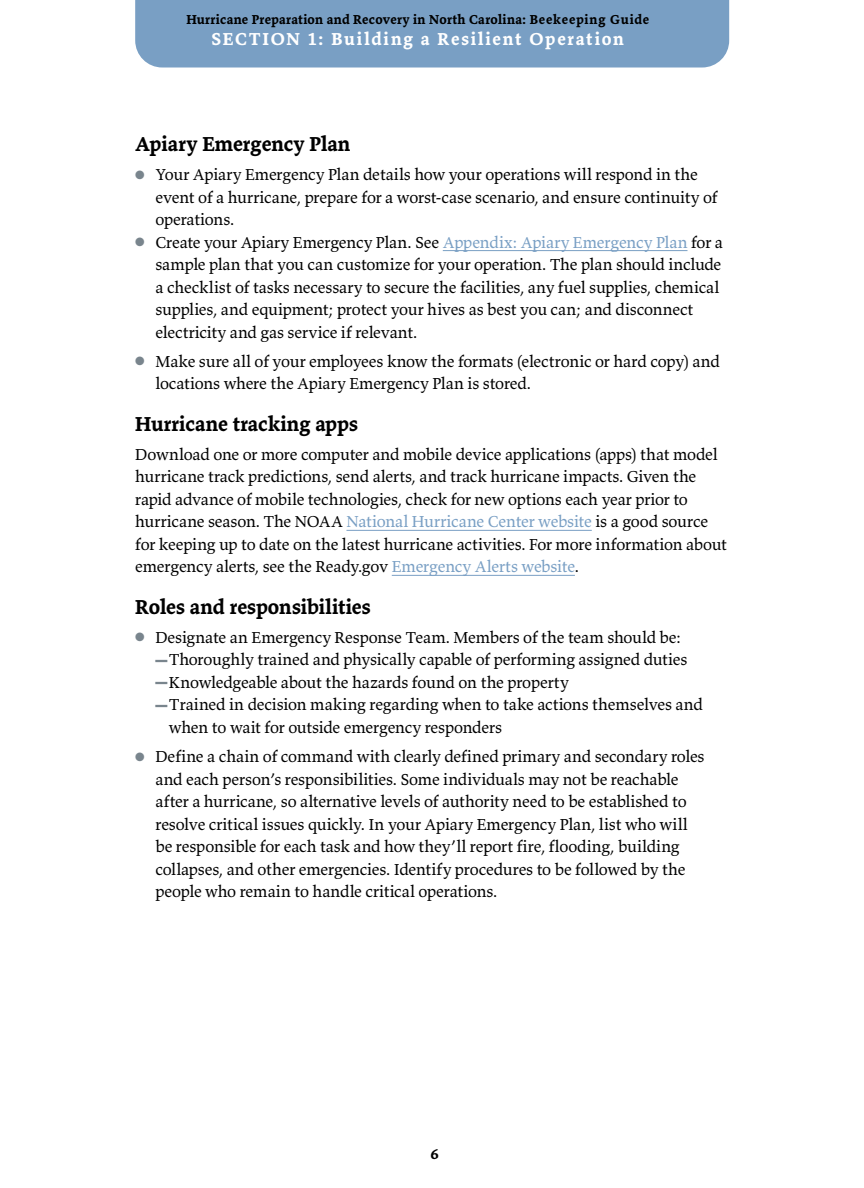
<style>
.page{position:relative;width:864px;height:1188px;background:#fff}
.page>*{position:absolute;margin:0;border:0;box-sizing:border-box;transform-origin:0 0}
.t1{font:700 21px "Valkyrie T3";color:#000}
.t2{font:700 18px "Valkyrie T3";letter-spacing:.095em;color:#fff}
.t3{font:16.5px/22.5px "Valkyrie T3";letter-spacing:-.01em;color:#000}
.t4{font:700 15px "Valkyrie T3";color:#000}
.t5{font:700 13.5px "Valkyrie T3";letter-spacing:.025em;color:#000}
.s1{color:#79858d}
.s2{color:#799fc4}
.s3{font-family:"Times New Roman";font-size:12px;color:#79858d}
</style>
<div class="page">
<div style="left:135px;top:0;width:594px;height:68px;background:#799fc4"></div>
<hr style="left:443px;top:250px;width:245px;height:1px;background:#799fc4">
<hr style="left:346px;top:530px;width:246px;height:1px;background:#799fc4">
<hr style="left:392px;top:575px;width:183px;height:1px;background:#799fc4">
<p class="t5" style="left:186px;top:11px;width:464px">Hurricane Preparation and Recovery in North Carolina: Beekeeping Guide</p>
<p class="t2" style="left:211px;top:28px;width:414px">SECTION 1: Building a Resilient Operation</p>
<p class="t1" style="left:135px;top:131px;width:217px">Apiary Emergency Plan</p>
<p class="t3" style="left:155px;top:163px;width:564px;text-indent:-20px"><span class="s1">●</span> Your Apiary Emergency Plan details how your operations will respond in the event of a hurricane, prepare for a worst-case scenario, and ensure continuity of operations.</p>
<p class="t3" style="left:155px;top:230px;width:569px;text-indent:-20px"><span class="s1">●</span> Create your Apiary Emergency Plan. See <span class="s2">Appendix: Apiary Emergency Plan</span> for a sample plan that you can customize for your operation. The plan should include a checklist of tasks necessary to secure the facilities, any fuel supplies, chemical supplies, and equipment; protect your hives as best you can; and disconnect electricity and gas service if relevant.</p>
<p class="t3" style="left:155px;top:350px;width:566px;text-indent:-20px"><span class="s1">●</span> Make sure all of your employees know the formats (electronic or hard copy) and locations where the Apiary Emergency Plan is stored.</p>
<p class="t1" style="left:135px;top:410px;width:224px">Hurricane tracking apps</p>
<p class="t3" style="left:135px;top:443px;width:593px">Download one or more computer and mobile device applications (apps) that model hurricane track predictions, send alerts, and track hurricane impacts. Given the rapid advance of mobile technologies, check for new options each year prior to hurricane season. The NOAA <span class="s2">National Hurricane Center website</span> is a good source for keeping up to date on the latest hurricane activities. For more information about emergency alerts, see the Ready.gov <span class="s2">Emergency Alerts website</span>.</p>
<p class="t1" style="left:135px;top:593px;width:237px">Roles and responsibilities</p>
<p class="t3" style="left:135px;top:626px;width:547px"><span class="s1">●</span> Designate an Emergency Response Team. Members of the team should be:</p>
<p class="t3" style="left:155px;top:648px;width:533px"><span class="s3">▬</span>Thoroughly trained and physically capable of performing assigned duties</p>
<p class="t3" style="left:155px;top:671px;width:415px"><span class="s3">▬</span>Knowledgeable about the hazards found on the property</p>
<p class="t3" style="left:155px;top:693px;width:549px"><span class="s3">▬</span>Trained in decision making regarding when to take actions themselves and</p>
<p class="t3" style="left:169px;top:716px;width:335px">when to wait for outside emergency responders</p>
<p class="t3" style="left:155px;top:745px;width:551px;text-indent:-20px"><span class="s1">●</span> Define a chain of command with clearly defined primary and secondary roles and each person’s responsibilities. Some individuals may not be reachable after a hurricane, so alternative levels of authority need to be established to resolve critical issues quickly. In your Apiary Emergency Plan, list who will be responsible for each task and how they’ll report fire, flooding, building collapses, and other emergencies. Identify procedures to be followed by the people who remain to handle critical operations.</p>
<p class="t4" style="left:431px;top:1144px;width:10px">6</p>
</div>
